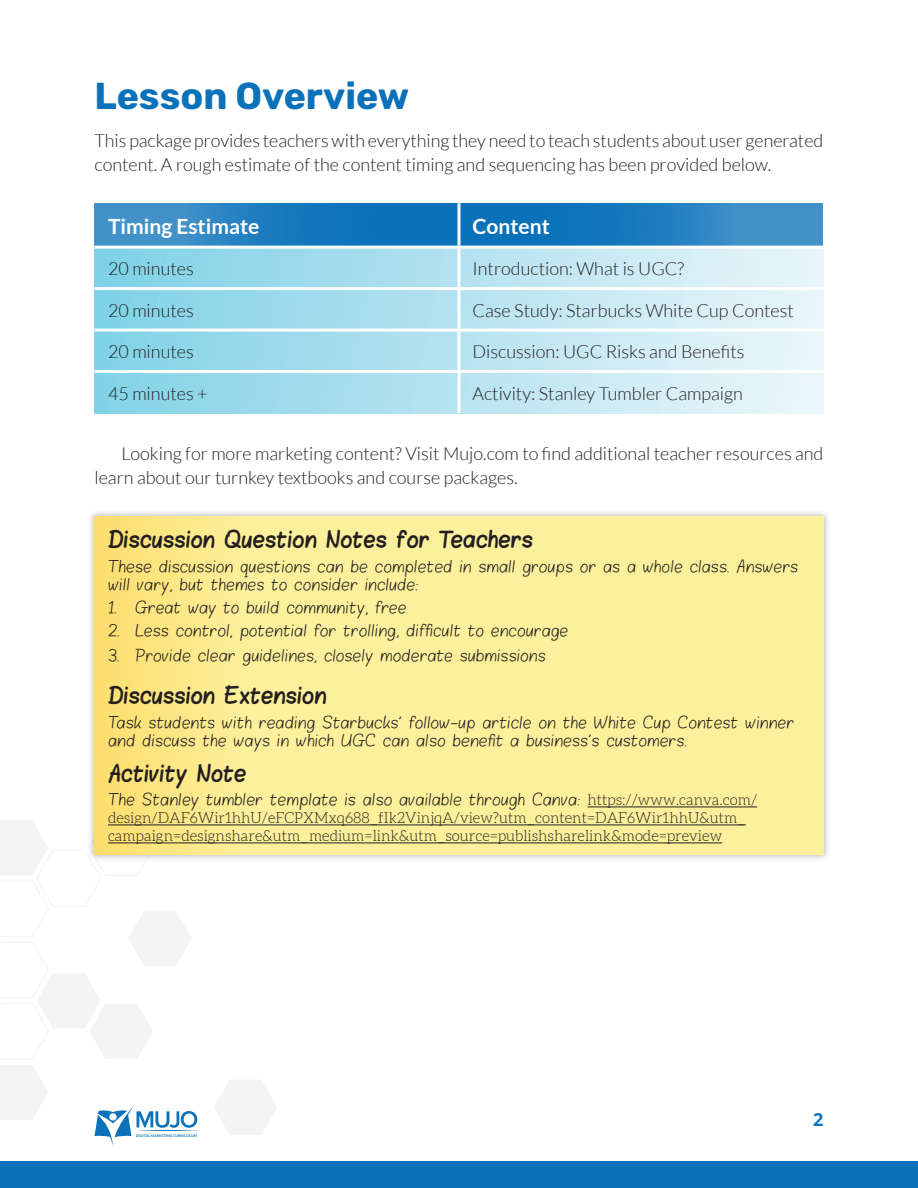
<style>
.page{position:relative;width:918px;height:1188px;background:#fff}
.page>*{position:absolute;margin:0;border:0;box-sizing:border-box;transform-origin:0 0}
.Head_2{font:700 37.5px "Rubik";color:#0b72ba}
.Body_Copy{font:700 21px "Lato";color:#fff}
.Body_Copy-2{font:300 18px/24px "Lato";color:#231f20}
.Body_copy_indent{font:300 18px/24px "Lato";color:#231f20}
.Teachers_Notes_text{font:18px "Blokletters Viltstift";letter-spacing:.01em;color:#231f20}
.t1{font:700 18px "Open Sans";color:#0b72ba}
.Teachers{font:300 15px/18px "Aleo";color:#231f20}
.Teachers-2{font:13.5px/18px "Blokletters Balpen";color:#231f20}
.t2{font:700 3.6px "Lato";color:#0b72ba}
.s1{font-family:"Aleo";font-weight:300;font-size:15px}
</style>
<div class="page">
<div style="left:0;top:1161px;width:918px;height:27px;background:#0b72ba"></div>
<svg style="left:214px;top:1080px;width:63px;height:54px"></svg>
<svg style="left:0;top:820px;width:197px;height:326px"></svg>
<div style="left:94px;top:247px;width:730px;height:166px;background:linear-gradient(to right,#80d1e7,#ecf6fa)"></div>
<svg style="left:94px;top:203px;width:729px;height:43px;background:#2480c0"></svg>
<hr style="left:458px;top:203px;width:2px;height:43px;background:#fff">
<hr style="left:94px;top:246px;width:365px;height:3px;background:#fff">
<hr style="left:459px;top:246px;width:365px;height:3px;background:#fff">
<hr style="left:458px;top:249px;width:2px;height:38px;background:#fff">
<hr style="left:94px;top:287px;width:365px;height:3px;background:#fff">
<hr style="left:459px;top:287px;width:365px;height:3px;background:#fff">
<hr style="left:458px;top:290px;width:2px;height:39px;background:#fff">
<hr style="left:94px;top:329px;width:365px;height:3px;background:#fff">
<hr style="left:459px;top:329px;width:365px;height:3px;background:#fff">
<hr style="left:458px;top:332px;width:2px;height:38px;background:#fff">
<hr style="left:94px;top:370px;width:365px;height:3px;background:#fff">
<hr style="left:459px;top:370px;width:365px;height:3px;background:#fff">
<hr style="left:458px;top:373px;width:2px;height:40px;background:#fff">
<div style="left:87px;top:509px;width:743px;height:353px;background:#6e6b6b;opacity:.5"></div>
<svg style="left:94px;top:516px;width:730px;height:339px;background:#fbed96"></svg>
<hr style="left:587px;top:807px;width:170px;height:1px;background:#231f20">
<hr style="left:108px;top:825px;width:638px;height:1px;background:#231f20">
<hr style="left:108px;top:843px;width:614px;height:1px;background:#231f20">
<p class="Head_2" style="left:94px;top:75px;width:316px">Lesson Overview</p>
<p class="Body_Copy-2" style="left:94px;top:128px;width:730px">This package provides teachers with everything they need to teach students about user generated content. A rough estimate of the content timing and sequencing has been provided below.</p>
<p class="Body_Copy" style="left:108px;top:214px;width:153px">Timing Estimate</p>
<p class="Body_Copy" style="left:472px;top:214px;width:79px">Content</p>
<p class="Body_Copy-2" style="left:108px;top:257px;width:87px">20 minutes</p>
<p class="Body_Copy-2" style="left:472px;top:257px;width:213px">Introduction: What is UGC?</p>
<p class="Body_Copy-2" style="left:108px;top:298px;width:87px">20 minutes</p>
<p class="Body_Copy-2" style="left:472px;top:298px;width:323px">Case Study: Starbucks White Cup Contest</p>
<p class="Body_Copy-2" style="left:108px;top:340px;width:87px">20 minutes</p>
<p class="Body_Copy-2" style="left:472px;top:340px;width:273px">Discussion: UGC Risks and Benefits</p>
<p class="Body_Copy-2" style="left:108px;top:381px;width:101px">45 minutes +</p>
<p class="Body_Copy-2" style="left:472px;top:381px;width:272px">Activity: Stanley Tumbler Campaign</p>
<p class="Body_copy_indent" style="left:94px;top:442px;width:730px;text-indent:27px">Looking for more marketing content? Visit Mujo.com to find additional teacher resources and learn about our turnkey textbooks and course packages.</p>
<p class="Teachers_Notes_text" style="left:108px;top:524px;width:426px">Discussion Question Notes for Teachers</p>
<p class="Teachers-2" style="left:108px;top:558px;width:692px">These discussion questions can be completed in small groups or as a whole class. Answers will vary, but themes to consider include:</p>
<p class="Teachers-2" style="left:108px;top:599px;width:300px">1. Great way to build community, free</p>
<p class="Teachers-2" style="left:108px;top:622px;width:462px">2. Less control, potential for trolling, difficult to encourage</p>
<p class="Teachers-2" style="left:108px;top:647px;width:439px">3. Provide clear guidelines, closely moderate submissions</p>
<p class="Teachers_Notes_text" style="left:108px;top:680px;width:220px">Discussion Extension</p>
<p class="Teachers-2" style="left:108px;top:714px;width:688px">Task students with reading Starbucks’ follow-up article on the White Cup Contest winner and discuss the ways in which UGC can also benefit a business’s customers.</p>
<p class="Teachers_Notes_text" style="left:108px;top:758px;width:140px">Activity Note</p>
<p class="Teachers-2" style="left:108px;top:792px;width:651px">The Stanley tumbler template is also available through Canva: <span class="s1">https://www.canva.com/</span></p>
<p class="Teachers" style="left:108px;top:810px;width:639px">design/DAF6Wir1hhU/eFCPXMxq688_fIk2VinjqA/view?utm_content=DAF6Wir1hhU&amp;utm_ campaign=designshare&amp;utm_medium=link&amp;utm_source=publishsharelink&amp;mode=preview</p>
<p class="t2" style="left:136px;top:1133px;width:63px">DIGITAL MARKETING CURRICULUM</p>
<h3 class="t1" style="left:813px;top:1107px;width:12px">2</h3>
</div>
